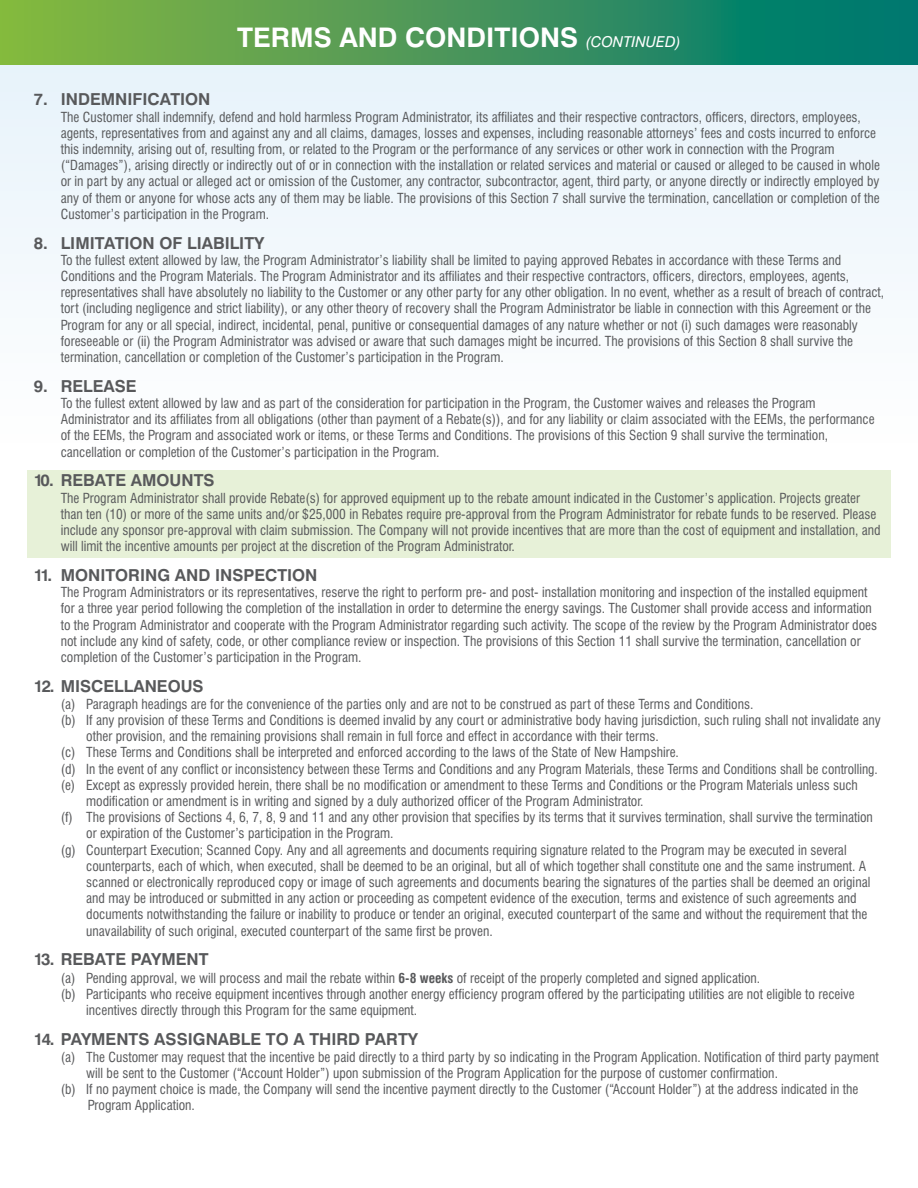
<style>
.page{position:relative;width:918px;height:1188px;background:#fff}
.page>*{position:absolute;margin:0;border:0;box-sizing:border-box;transform-origin:0 0}
.t1{font:700 27px "Swiss 721 BT";color:#fff}
.t2{font:700 16.5px "Swiss 721 BT";color:#58595b}
.t3{font:condensed 13.5px/16.2px "Swiss 721 BT";color:#58595b}
.s1{font-weight:400;font-style:italic;font-size:15px}
.s2{font-weight:700}
</style>
<div class="page">
<div style="left:0;top:0;width:918px;height:449px;background:#f3f9fc"></div>
<div style="left:27px;top:470px;width:864px;height:87px;background:#e7f1d8"></div>
<svg style="left:0;top:0;width:918px;height:65px;background:#429659"></svg>
<h1 class="t1" style="left:237px;top:21px;width:445px">TERMS AND CONDITIONS <span class="s1">(CONTINUED)</span></h1>
<p class="t2" style="left:34px;top:89px;width:178px">7. INDEMNIFICATION</p>
<p class="t3" style="left:61px;top:109px;width:821px">The Customer shall indemnify, defend and hold harmless Program Administrator, its affiliates and their respective contractors, officers, directors, employees, agents, representatives from and against any and all claims, damages, losses and expenses, including reasonable attorneys’ fees and costs incurred to enforce this indemnity, arising out of, resulting from, or related to the Program or the performance of any services or other work in connection with the Program (“Damages”), arising directly or indirectly out of or in connection with the installation or related services and material or caused or alleged to be caused in whole or in part by any actual or alleged act or omission of the Customer, any contractor, subcontractor, agent, third party, or anyone directly or indirectly employed by any of them or anyone for whose acts any of them may be liable. The provisions of this Section 7 shall survive the termination, cancellation or completion of the Customer’s participation in the Program.</p>
<p class="t2" style="left:34px;top:233px;width:232px">8. LIMITATION OF LIABILITY</p>
<p class="t3" style="left:61px;top:252px;width:825px">To the fullest extent allowed by law, the Program Administrator’s liability shall be limited to paying approved Rebates in accordance with these Terms and Conditions and the Program Materials. The Program Administrator and its affiliates and their respective contractors, officers, directors, employees, agents, representatives shall have absolutely no liability to the Customer or any other party for any other obligation. In no event, whether as a result of breach of contract, tort (including negligence and strict liability), or any other theory of recovery shall the Program Administrator be liable in connection with this Agreement or the Program for any or all special, indirect, incidental, penal, punitive or consequential damages of any nature whether or not (i) such damages were reasonably foreseeable or (ii) the Program Administrator was advised or aware that such damages might be incurred. The provisions of this Section 8 shall survive the termination, cancellation or completion of the Customer’s participation in the Program.</p>
<p class="t2" style="left:34px;top:376px;width:104px">9. RELEASE</p>
<p class="t3" style="left:61px;top:395px;width:815px">To the fullest extent allowed by law and as part of the consideration for participation in the Program, the Customer waives and releases the Program Administrator and its affiliates from all obligations (other than payment of a Rebate(s)), and for any liability or claim associated with the EEMs, the performance of the EEMs, the Program and associated work or items, or these Terms and Conditions. The provisions of this Section 9 shall survive the termination, cancellation or completion of the Customer’s participation in the Program.</p>
<p class="t2" style="left:34px;top:470px;width:182px">10. REBATE AMOUNTS</p>
<p class="t3" style="left:61px;top:490px;width:821px">The Program Administrator shall provide Rebate(s) for approved equipment up to the rebate amount indicated in the Customer’s application. Projects greater than ten (10) or more of the same units and/or $25,000 in Rebates require pre-approval from the Program Administrator for rebate funds to be reserved. Please include any sponsor pre-approval with claim submission. The Company will not provide incentives that are more than the cost of equipment and installation, and will limit the incentive amounts per project at the discretion of the Program Administrator.</p>
<p class="t2" style="left:34px;top:565px;width:285px">11. MONITORING AND INSPECTION</p>
<p class="t3" style="left:61px;top:584px;width:818px">The Program Administrators or its representatives, reserve the right to perform pre- and post- installation monitoring and inspection of the installed equipment for a three year period following the completion of the installation in order to determine the energy savings. The Customer shall provide access and information to the Program Administrator and cooperate with the Program Administrator regarding such activity. The scope of the review by the Program Administrator does not include any kind of safety, code, or other compliance review or inspection. The provisions of this Section 11 shall survive the termination, cancellation or completion of the Customer’s participation in the Program.</p>
<p class="t2" style="left:34px;top:676px;width:171px">12. MISCELLANEOUS</p>
<p class="t3" style="left:61px;top:696px;width:694px">(a) Paragraph headings are for the convenience of the parties only and are not to be construed as part of these Terms and Conditions.</p>
<p class="t3" style="left:61px;top:712px;width:822px">(b) If any provision of these Terms and Conditions is deemed invalid by any court or administrative body having jurisdiction, such ruling shall not invalidate any</p>
<p class="t3" style="left:86px;top:728px;width:574px">other provision, and the remaining provisions shall remain in full force and effect in accordance with their terms.</p>
<p class="t3" style="left:61px;top:744px;width:620px">(c) These Terms and Conditions shall be interpreted and enforced according to the laws of the State of New Hampshire.</p>
<p class="t3" style="left:61px;top:761px;width:819px">(d) In the event of any conflict or inconsistency between these Terms and Conditions and any Program Materials, these Terms and Conditions shall be controlling.</p>
<p class="t3" style="left:61px;top:777px;width:799px">(e) Except as expressly provided herein, there shall be no modification or amendment to these Terms and Conditions or the Program Materials unless such</p>
<p class="t3" style="left:86px;top:793px;width:559px">modification or amendment is in writing and signed by a duly authorized officer of the Program Administrator.</p>
<p class="t3" style="left:61px;top:809px;width:814px">(f) The provisions of Sections 4, 6, 7, 8, 9 and 11 and any other provision that specifies by its terms that it survives termination, shall survive the termination</p>
<p class="t3" style="left:86px;top:825px;width:309px">or expiration of the Customer’s participation in the Program.</p>
<p class="t3" style="left:61px;top:842px;width:787px">(g) Counterpart Execution; Scanned Copy. Any and all agreements and documents requiring signature related to the Program may be executed in several</p>
<p class="t3" style="left:86px;top:858px;width:782px">counterparts, each of which, when executed, shall be deemed to be an original, but all of which together shall constitute one and the same instrument. A</p>
<p class="t3" style="left:86px;top:874px;width:786px">scanned or electronically reproduced copy or image of such agreements and documents bearing the signatures of the parties shall be deemed an original</p>
<p class="t3" style="left:86px;top:890px;width:772px">and may be introduced or submitted in any action or proceeding as competent evidence of the execution, terms and existence of such agreements and</p>
<p class="t3" style="left:86px;top:906px;width:783px">documents notwithstanding the failure or inability to produce or tender an original, executed counterpart of the same and without the requirement that the</p>
<p class="t3" style="left:86px;top:923px;width:408px">unavailability of such original, executed counterpart of the same first be proven.</p>
<p class="t2" style="left:34px;top:949px;width:176px">13. REBATE PAYMENT</p>
<p class="t3" style="left:61px;top:970px;width:701px">(a) Pending approval, we will process and mail the rebate within <span class="s2">6-8 weeks</span> of receipt of the properly completed and signed application.</p>
<p class="t3" style="left:61px;top:986px;width:796px">(b) Participants who receive equipment incentives through another energy efficiency program offered by the participating utilities are not eligible to receive</p>
<p class="t3" style="left:86px;top:1002px;width:333px">incentives directly through this Program for the same equipment.</p>
<p class="t2" style="left:34px;top:1029px;width:386px">14. PAYMENTS ASSIGNABLE TO A THIRD PARTY</p>
<p class="t3" style="left:61px;top:1049px;width:820px">(a) The Customer may request that the incentive be paid directly to a third party by so indicating in the Program Application. Notification of third party payment</p>
<p class="t3" style="left:86px;top:1065px;width:693px">will be sent to the Customer (“Account Holder”) upon submission of the Program Application for the purpose of customer confirmation.</p>
<p class="t3" style="left:61px;top:1081px;width:799px">(b) If no payment choice is made, the Company will send the incentive payment directly to the Customer (“Account Holder”) at the address indicated in the</p>
<p class="t3" style="left:88px;top:1097px;width:109px">Program Application.</p>
</div>
